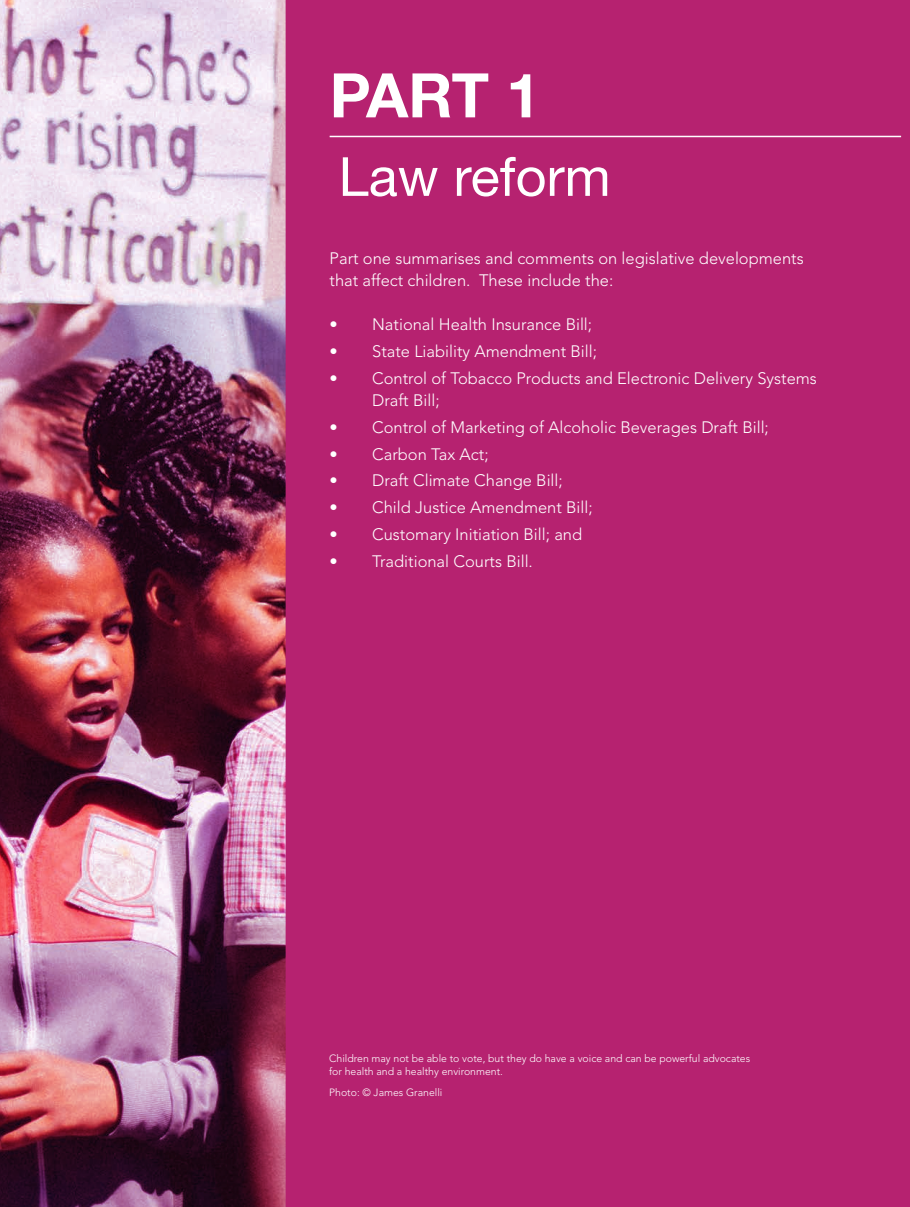
<style>
.page{position:relative;width:910px;height:1207px;background:#fff}
.page>*{position:absolute;margin:0;border:0;box-sizing:border-box;transform-origin:0 0}
.t1{font:700 61.5px "Helvetica Neue LT Std";color:#fff}
.t2{font:54px "Helvetica Neue LT Std";color:#fff}
.t3{font:300 16.5px/22.5px "Avenir LT Std";color:#fff}
.t4{font:300 10.5px/12.6px "Avenir LT Std";color:#fff}
</style>
<div class="page">
<img style="left:0;top:0;width:286px;height:1207px">
<div style="left:286px;top:0;width:624px;height:1207px;background:#b62270"></div>
<hr style="left:330px;top:136px;width:571px;height:1px;background:#fff">
<h1 class="t1" style="left:330px;top:57px;width:212px">PART 1</h1>
<h2 class="t2" style="left:339px;top:144px;width:273px">Law reform</h2>
<p class="t3" style="left:330px;top:247px;width:476px">Part one summarises and comments on legislative developments that affect children. These include the:</p>
<p class="t3" style="left:330px;top:313px;width:264px">• National Health Insurance Bill;</p>
<p class="t3" style="left:330px;top:340px;width:269px">• State Liability Amendment Bill;</p>
<p class="t3" style="left:372px;top:367px;width:446px;text-indent:-43px">• Control of Tobacco Products and Electronic Delivery Systems<br>Draft Bill;</p>
<p class="t3" style="left:330px;top:416px;width:441px">• Control of Marketing of Alcoholic Beverages Draft Bill;</p>
<p class="t3" style="left:330px;top:443px;width:160px">• Carbon Tax Act;</p>
<p class="t3" style="left:330px;top:470px;width:235px">• Draft Climate Change Bill;</p>
<p class="t3" style="left:330px;top:496px;width:265px">• Child Justice Amendment Bill;</p>
<p class="t3" style="left:330px;top:523px;width:254px">• Customary Initiation Bill; and</p>
<p class="t3" style="left:330px;top:550px;width:205px">• Traditional Courts Bill.</p>
<p class="t4" style="left:329px;top:1052px;width:423px">Children may not be able to vote, but they do have a voice and can be powerful advocates for health and a healthy environment.</p>
<p class="t4" style="left:329px;top:1086px;width:115px">Photo: © James Granelli</p>
</div>
